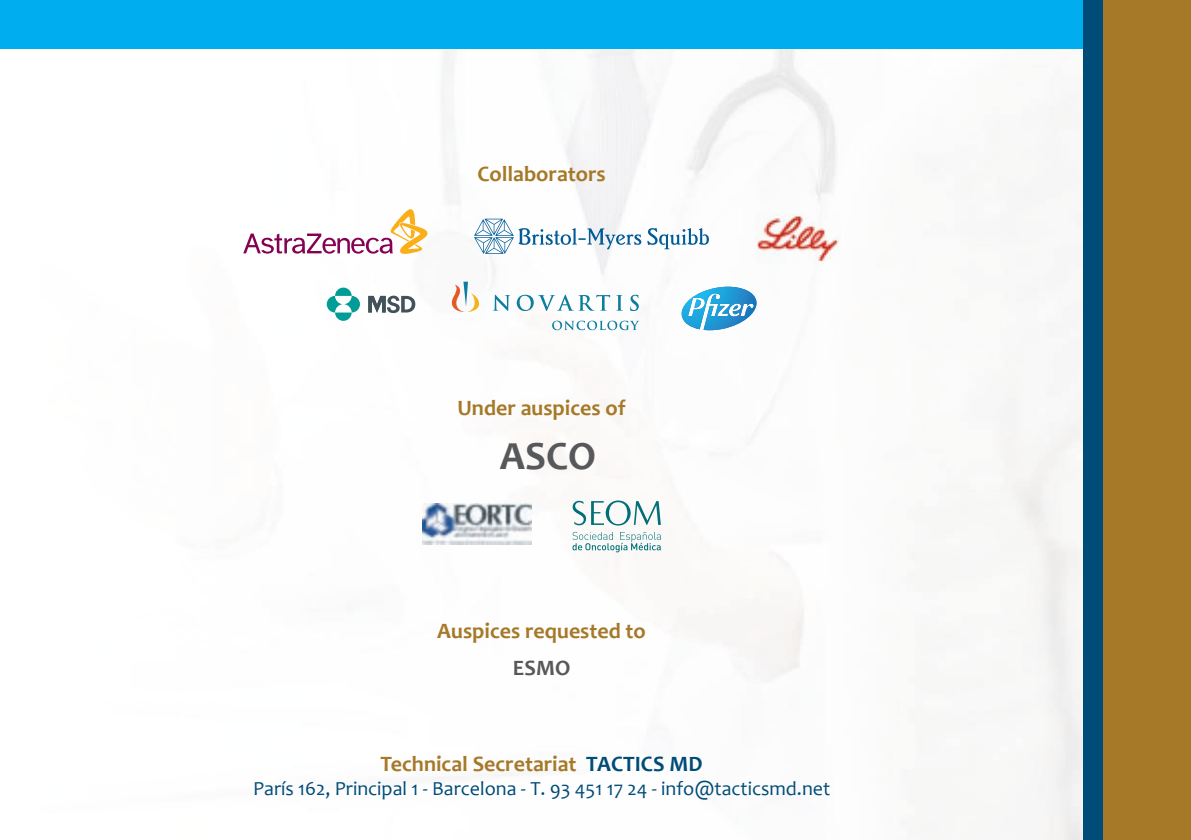
<style>
.page{position:relative;width:1191px;height:840px;background:#fff}
.page>*{position:absolute;margin:0;border:0;box-sizing:border-box;transform-origin:0 0}
.t1{font:700 40px "Candara";color:#57585a}
.t2{font:700 22px "Candara";color:#a67929}
.t3{font:700 22px "Candara";color:#57585a}
.t4{font:20px "Candara";color:#004c78}
.s1{color:#004c78}
</style>
<div class="page">
<img style="left:326px;top:49px;width:757px;height:790px">
<div style="left:0;top:0;width:1191px;height:49px;background:#00aeef"></div>
<div style="left:1083px;top:0;width:59px;height:839px;background:#004c78"></div>
<div style="left:1103px;top:0;width:88px;height:839px;background:#a67929"></div>
<img style="left:422px;top:503px;width:109px;height:40px">
<svg style="left:572px;top:500px;width:89px;height:25px"></svg>
<svg style="left:572px;top:531px;width:89px;height:21px"></svg>
<svg style="left:243px;top:209px;width:188px;height:45px"></svg>
<svg style="left:474px;top:218px;width:167px;height:36px"></svg>
<svg style="left:647px;top:228px;width:62px;height:21px"></svg>
<img style="left:755px;top:213px;width:85px;height:50px">
<svg style="left:681px;top:286px;width:75px;height:44px"></svg>
<svg style="left:493px;top:294px;width:17px;height:17px"></svg>
<svg style="left:517px;top:294px;width:93px;height:17px"></svg>
<svg style="left:616px;top:295px;width:7px;height:15px"></svg>
<svg style="left:630px;top:294px;width:9px;height:17px"></svg>
<svg style="left:449px;top:281px;width:36px;height:31px"></svg>
<svg style="left:552px;top:320px;width:87px;height:10px"></svg>
<svg style="left:335px;top:287px;width:17px;height:9px"></svg>
<svg style="left:335px;top:312px;width:17px;height:8px"></svg>
<svg style="left:327px;top:296px;width:15px;height:16px"></svg>
<svg style="left:344px;top:296px;width:16px;height:16px"></svg>
<svg style="left:368px;top:295px;width:47px;height:18px"></svg>
<p class="t2" style="left:477px;top:161px;width:130px">Collaborators</p>
<p class="t2" style="left:457px;top:395px;width:170px">Under auspices of</p>
<h1 class="t1" style="left:500px;top:431px;width:98px">ASCO</h1>
<p class="t2" style="left:437px;top:616px;width:210px">Auspices requested to</p>
<p class="t3" style="left:513px;top:654px;width:59px">ESMO</p>
<p class="t2" style="left:380px;top:750px;width:323px">Technical Secretariat <span class="s1">TACTICS MD</span></p>
<p class="t4" style="left:253px;top:775px;width:578px">París 162, Principal 1 - Barcelona - T. 93 451 17 24 - info@tacticsmd.net</p>
</div>
